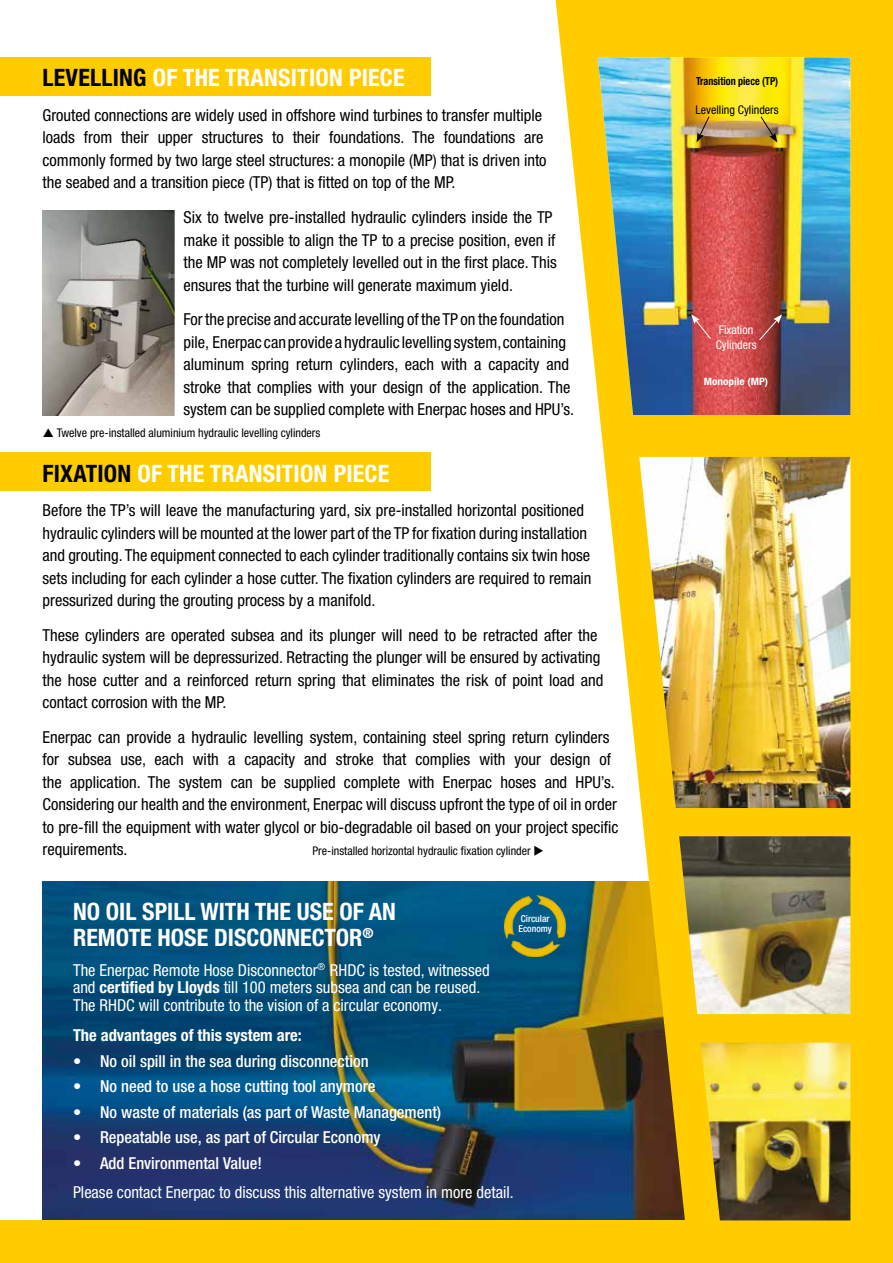
<style>
.page{position:relative;width:893px;height:1263px;background:#fff}
.page>*{position:absolute;margin:0;border:0;box-sizing:border-box;transform-origin:0 0}
.t1{font:700 condensed 24px/26px "Helvetica Neue LTW1 G";letter-spacing:.01em;color:#fff}
.t2{font:condensed 16.5px/22.5px "Helvetica Neue LTW1 G";color:#000}
.t3{font:condensed 16.5px/17.9px "Helvetica Neue LTW1 G";color:#fff}
.t4{font:500 condensed 16.5px "Helvetica Neue LTW1 G";color:#fff}
.t5{font:700 condensed 16.5px "Helvetica Neue LTW1 G";color:#fff}
.t6{font:condensed 12px "Helvetica Neue LTW1 G";color:#000}
.t7{font:condensed 12px/14.4px "Helvetica Neue LTW1 G";color:#fff}
.t8{font:700 condensed 11.25px "Helvetica Neue LTW1 G";color:#000;scale:.9 1}
.t9{font:700 condensed 10.2px "Helvetica Neue LTW1 G";color:#fff;scale:1.11 1}
.t10{font:500 condensed 9.6px/9.6px "Helvetica Neue LTW1 G";color:#fff}
.s1{color:#000}
.s2{font-weight:700}
</style>
<div class="page">
<img style="left:43px;top:881px;width:513px;height:339px">
<svg style="left:556px;top:0;width:337px;height:1220px;fill:#fc0"></svg>
<div style="left:0;top:452px;width:430px;height:39px;background:#fc0"></div>
<div style="left:0;top:57px;width:430px;height:39px;background:#fc0"></div>
<div style="left:0;top:1220px;width:893px;height:43px;background:#fc0"></div>
<img style="left:598px;top:57px;width:252px;height:358px">
<img style="left:43px;top:210px;width:132px;height:205px">
<img style="left:639px;top:457px;width:211px;height:351px">
<img style="left:679px;top:836px;width:171px;height:178px">
<img style="left:700px;top:1043px;width:150px;height:177px">
<svg style="left:696px;top:116px;width:14px;height:26px"></svg>
<svg style="left:760px;top:116px;width:17px;height:26px"></svg>
<img style="left:504px;top:896px;width:62px;height:60px">
<svg style="left:691px;top:314px;width:21px;height:26px"></svg>
<svg style="left:758px;top:314px;width:24px;height:27px"></svg>
<h1 class="t1" style="left:43px;top:65px;width:364px"><span class="s1">LEVELLING</span> OF THE TRANSITION PIECE</h1>
<p class="t2" style="left:43px;top:104px;width:506px">Grouted connections are widely used in offshore wind turbines to transfer multiple loads from their upper structures to their foundations. The foundations are commonly formed by two large steel structures: a monopile (MP) that is driven into the seabed and a transition piece (TP) that is fitted on top of the MP.</p>
<p class="t2" style="left:183px;top:206px;width:375px">Six to twelve pre-installed hydraulic cylinders inside the TP make it possible to align the TP to a precise position, even if the MP was not completely levelled out in the first place. This ensures that the turbine will generate maximum yield.</p>
<p class="t2" style="left:183px;top:308px;width:392px">For the precise and accurate levelling of the TP on the foundation pile, Enerpac can provide a hydraulic levelling system, containing aluminum spring return cylinders, each with a capacity and stroke that complies with your design of the application. The system can be supplied complete with Enerpac hoses and HPU’s.</p>
<p class="t6" style="left:57px;top:426px;width:265px">Twelve pre-installed aluminium hydraulic levelling cylinders</p>
<h1 class="t1" style="left:43px;top:460px;width:348px"><span class="s1">FIXATION</span> OF THE TRANSITION PIECE</h1>
<p class="t2" style="left:43px;top:499px;width:550px">Before the TP’s will leave the manufacturing yard, six pre-installed horizontal positioned hydraulic cylinders will be mounted at the lower part of the TP for fixation during installation and grouting. The equipment connected to each cylinder traditionally contains six twin hose sets including for each cylinder a hose cutter. The fixation cylinders are required to remain pressurized during the grouting process by a manifold.</p>
<p class="t2" style="left:43px;top:624px;width:562px">These cylinders are operated subsea and its plunger will need to be retracted after the hydraulic system will be depressurized. Retracting the plunger will be ensured by activating the hose cutter and a reinforced return spring that eliminates the risk of point load and contact corrosion with the MP.</p>
<p class="t2" style="left:43px;top:726px;width:578px">Enerpac can provide a hydraulic levelling system, containing steel spring return cylinders for subsea use, each with a capacity and stroke that complies with your design of the application. The system can be supplied complete with Enerpac hoses and HPU’s.<br>Considering our health and the environment, Enerpac will discuss upfront the type of oil in order to pre-fill the equipment with water glycol or bio-degradable oil based on your project specific requirements.</p>
<p class="t6" style="left:313px;top:844px;width:233px">Pre-installed horizontal hydraulic fixation cylinder ◆</p>
<h1 class="t1" style="left:73px;top:898px;width:324px">NO OIL SPILL WITH THE USE OF AN<br>REMOTE HOSE DISCONNECTOR<sup>®</sup></h1>
<p class="t3" style="left:73px;top:961px;width:418px">The Enerpac Remote Hose Disconnector<sup>®</sup> RHDC is tested, witnessed and <span class="s2">certified by Lloyds</span> till 100 meters subsea and can be reused.<br>The RHDC will contribute to the vision of a circular economy.</p>
<p class="t5" style="left:73px;top:1025px;width:230px">The advantages of this system are:</p>
<p class="t4" style="left:73px;top:1051px;width:297px">• No oil spill in the sea during disconnection</p>
<p class="t4" style="left:73px;top:1076px;width:304px">• No need to use a hose cutting tool anymore</p>
<p class="t4" style="left:73px;top:1102px;width:370px">• No waste of materials (as part of Waste Management)</p>
<p class="t4" style="left:73px;top:1127px;width:309px">• Repeatable use, as part of Circular Economy</p>
<p class="t4" style="left:73px;top:1153px;width:191px">• Add Environmental Value!</p>
<p class="t3" style="left:73px;top:1184px;width:442px">Please contact Enerpac to discuss this alternative system in more detail.</p>
<p class="t10" style="left:518px;top:914px;width:35px">Circular<br>Economy</p>
<p class="t8" style="left:696px;top:75px;width:93px">Transition piece (TP)</p>
<p class="t6" style="left:696px;top:103px;width:85px">Levelling Cylinders</p>
<p class="t7" style="left:716px;top:323px;width:42px">Fixation<br>Cylinders</p>
<p class="t9" style="left:704px;top:375px;width:60px">Monopile (MP)</p>
</div>
